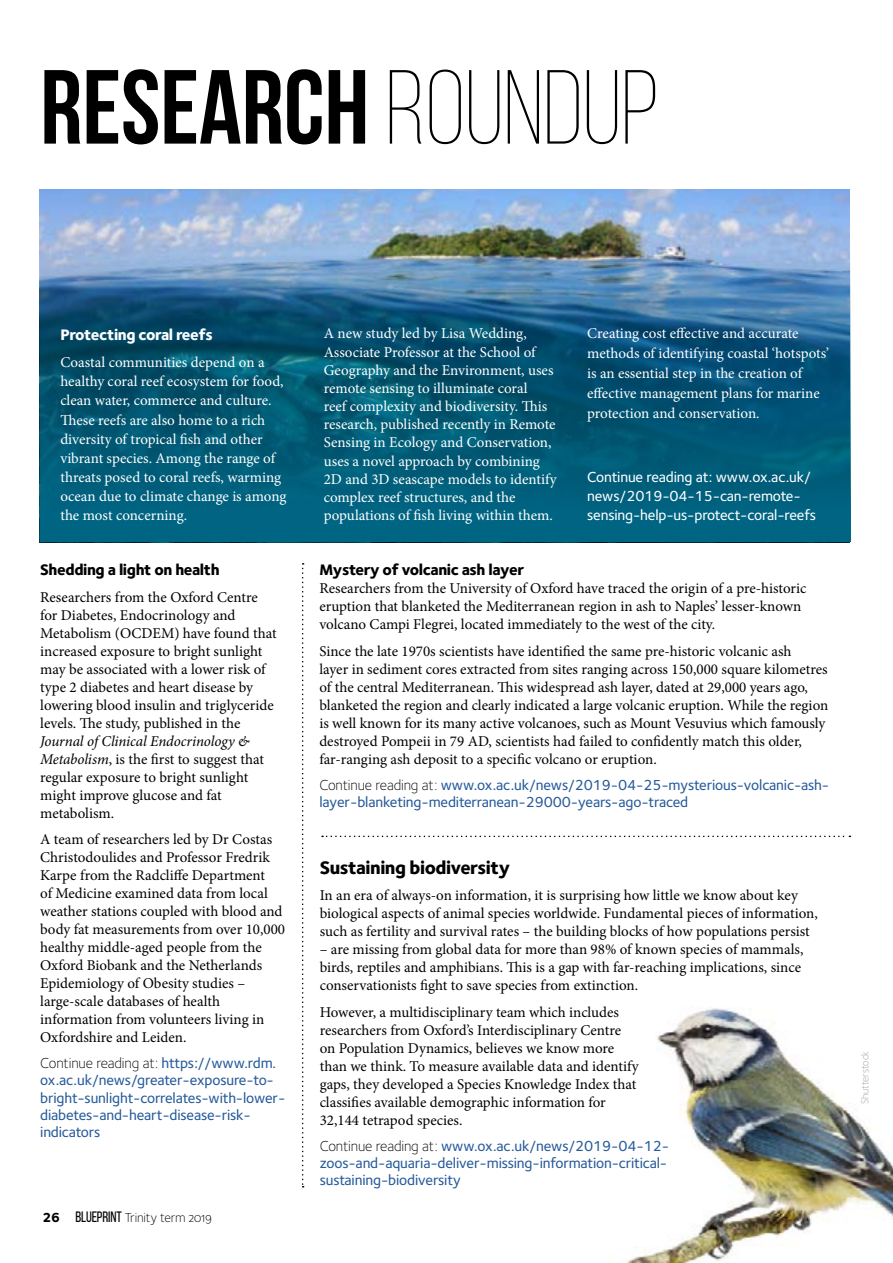
<style>
.page{position:relative;width:893px;height:1263px;background:#fff}
.page>*{position:absolute;margin:0;border:0;box-sizing:border-box;transform-origin:0 0}
.t1{font:700 105px "Bebas Neue";color:#000}
.t2{font:800 18.75px "Foundry Sterling";letter-spacing:-.025em;color:#000}
.t3{font:800 15.75px "Foundry Sterling";letter-spacing:-.025em;color:#000}
.t4{font:800 15.75px "Foundry Sterling";letter-spacing:-.025em;color:#fff}
.t5{font:15px/18px "Minion Pro";color:#000}
.t6{font:15px/18.1px "Minion Pro";color:#fff}
.t7{font:500 15px/17.2px "Foundry Sterling";letter-spacing:-.01em;color:#275b9b}
.t8{font:500 15px/19px "Foundry Sterling";letter-spacing:-.01em;color:#fff}
.t9{font:13.5px "Foundry Sterling Light OSF";letter-spacing:-.01em;color:#000}
.t10{font:300 10.5px "Foundry Sterling";letter-spacing:-.01em;color:#9d9d9c}
.s1{font-weight:300}
.s2{font-style:italic}
.s3{font-weight:300;color:#000}
.s4{font-family:"Foundry Sterling";font-weight:800}
.s5{font-family:"Bebas Neue";font-size:15px}
</style>
<div class="page">
<img style="left:626px;top:1008px;width:267px;height:255px">
<svg style="left:302px;top:563px;width:2px;height:624px"></svg>
<svg style="left:322px;top:836px;width:528px;height:1px"></svg>
<svg style="left:40px;top:189px;width:810px;height:353px;background:#2b7090"></svg>
<h1 class="t1" style="left:40px;top:50px;width:620px">RESEARCH <span class="s1">ROUNDUP</span></h1>
<p class="t4" style="left:60px;top:323px;width:154px">Protecting coral reefs</p>
<p class="t6" style="left:60px;top:353px;width:228px;line-height:19.2px">Coastal communities depend on a healthy coral reef ecosystem for food, clean water, commerce and culture.<br>These reefs are also home to a rich diversity of tropical fish and other vibrant species. Among the range of threats posed to coral reefs, warming ocean due to climate change is among the most concerning.</p>
<p class="t3" style="left:40px;top:559px;width:181px">Shedding a light on health</p>
<p class="t5" style="left:40px;top:588px;width:238px">Researchers from the Oxford Centre for Diabetes, Endocrinology and Metabolism (OCDEM) have found that increased exposure to bright sunlight may be associated with a lower risk of type 2 diabetes and heart disease by lowering blood insulin and triglyceride levels. The study, published in the</p>
<p class="t5" style="left:40px;top:732px;width:225px"><span class="s2">Journal of Clinical Endocrinology &amp;<br>Metabolism</span>, is the first to suggest that regular exposure to bright sunlight might improve glucose and fat metabolism.</p>
<p class="t5" style="left:40px;top:830px;width:246px">A team of researchers led by Dr Costas Christodoulides and Professor Fredrik Karpe from the Radcliffe Department<br>of Medicine examined data from local weather stations coupled with blood and body fat measurements from over 10,000 healthy middle-aged people from the Oxford Biobank and the Netherlands Epidemiology of Obesity studies – large-scale databases of health information from volunteers living in Oxfordshire and Leiden.</p>
<p class="t7" style="left:40px;top:1054px;width:247px"><span class="s3">Continue reading at:</span> https://www.rdm. ox.ac.uk/news/greater-exposure-to&shy;bright-sunlight-correlates-with-lower&shy;diabetes-and-heart-disease-risk&shy;indicators</p>
<p class="t9" style="left:43px;top:1208px;width:171px"><span class="s4">26</span> <span class="s5">BLUEPRINT</span> Trinity term 2019</p>
<p class="t6" style="left:324px;top:324px;width:234px">A new study led by Lisa Wedding, Associate Professor at the School of Geography and the Environment, uses remote sensing to illuminate coral<br>reef complexity and biodiversity. This research, published recently in Remote Sensing in Ecology and Conservation, uses a novel approach by combining 2D and 3D seascape models to identify complex reef structures, and the populations of fish living within them.</p>
<p class="t6" style="left:587px;top:324px;width:243px;line-height:19.8px">Creating cost effective and accurate methods of identifying coastal ‘hotspots’ is an essential step in the creation of effective management plans for marine protection and conservation.</p>
<p class="t8" style="left:587px;top:467px;width:230px">Continue reading at: www.ox.ac.uk/ news/2019-04-15-can-remote&shy;sensing-help-us-protect-coral-reefs</p>
<p class="t3" style="left:319px;top:559px;width:206px">Mystery of volcanic ash layer</p>
<p class="t5" style="left:319px;top:579px;width:489px">Researchers from the University of Oxford have traced the origin of a pre-historic eruption that blanketed the Mediterranean region in ash to Naples’ lesser-known volcano Campi Flegrei, located immediately to the west of the city.</p>
<p class="t5" style="left:319px;top:642px;width:510px">Since the late 1970s scientists have identified the same pre-historic volcanic ash<br>layer in sediment cores extracted from sites ranging across 150,000 square kilometres of the central Mediterranean. This widespread ash layer, dated at 29,000 years ago, blanketed the region and clearly indicated a large volcanic eruption. While the region is well known for its many active volcanoes, such as Mount Vesuvius which famously destroyed Pompeii in 79 AD, scientists had failed to confidently match this older, far-ranging ash deposit to a specific volcano or eruption.</p>
<p class="t7" style="left:319px;top:775px;width:511px"><span class="s3">Continue reading at:</span> www.ox.ac.uk/news/2019-04-25-mysterious-volcanic-ash&shy;layer-blanketing-mediterranean-29000-years-ago-traced</p>
<p class="t2" style="left:320px;top:854px;width:192px">Sustaining biodiversity</p>
<p class="t5" style="left:320px;top:886px;width:500px">In an era of always-on information, it is surprising how little we know about key biological aspects of animal species worldwide. Fundamental pieces of information, such as fertility and survival rates – the building blocks of how populations persist</p>
<p class="t5" style="left:320px;top:940px;width:485px">– are missing from global data for more than 98% of known species of mammals, birds, reptiles and amphibians. This is a gap with far-reaching implications, since conservationists fight to save species from extinction.</p>
<p class="t5" style="left:320px;top:1003px;width:321px">However, a multidisciplinary team which includes researchers from Oxford’s Interdisciplinary Centre on Population Dynamics, believes we know more than we think. To measure available data and identify gaps, they developed a Species Knowledge Index that classifies available demographic information for 32,144 tetrapod species.</p>
<p class="t7" style="left:320px;top:1136px;width:351px"><span class="s3">Continue reading at:</span> www.ox.ac.uk/news/2019-04-12- zoos-and-aquaria-deliver-missing-information-critical&shy;sustaining-biodiversity</p>
<p class="t10" style="left:857px;top:1104px;width:54px;rotate:-90deg">Shutterstock</p>
</div>
